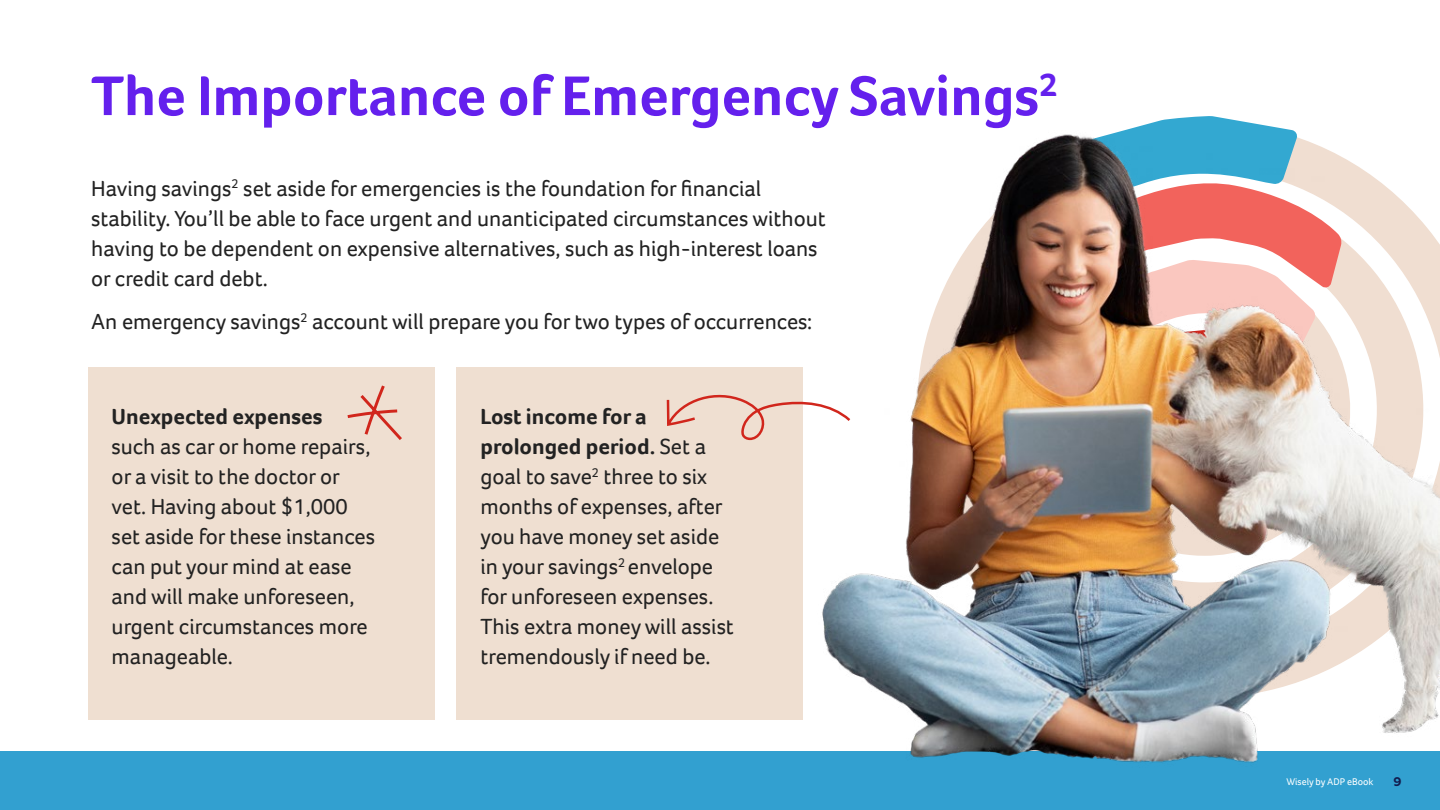
<style>
.page{position:relative;width:1440px;height:810px;background:#fff}
.page>*{position:absolute;margin:0;border:0;box-sizing:border-box;transform-origin:0 0}
.t1{font:700 57.5px "Foco";color:#6420ed}
.t2{font:22.5px/30px "Foco";color:#222}
.t3{font:700 22.5px "Foco";color:#222}
.t4{font:700 12.5px "Specter";color:#121c4e}
.t5{font:10px "Foco";color:#fff}
.s1{font-weight:700}
</style>
<div class="page">
<div style="left:0;top:752px;width:1440px;height:58px;background:#32a0d0"></div>
<div style="left:88px;top:367px;width:347px;height:353px;background:#efdfd1"></div>
<div style="left:456px;top:367px;width:346px;height:353px;background:#efdfd1"></div>
<img style="left:780px;top:116px;width:660px;height:647px">
<svg style="left:347px;top:385px;width:55px;height:55px"></svg>
<svg style="left:666px;top:386px;width:187px;height:56px"></svg>
<h1 class="t1" style="left:91px;top:58px;width:968px">The Importance of Emergency Savings<sup>2</sup></h1>
<p class="t2" style="left:91px;top:173px;width:736px">Having savings<sup>2</sup> set aside for emergencies is the foundation for financial stability. You’ll be able to face urgent and unanticipated circumstances without having to be dependent on expensive alternatives, such as high-interest loans or credit card debt.</p>
<p class="t2" style="left:91px;top:307px;width:723px">An emergency savings<sup>2</sup> account will prepare you for two types of occurrences:</p>
<p class="t3" style="left:112px;top:402px;width:212px">Unexpected expenses</p>
<p class="t2" style="left:112px;top:432px;width:265px">such as car or home repairs, or a visit to the doctor or vet. Having about $1,000 set aside for these instances can put your mind at ease and will make unforeseen, urgent circumstances more manageable.</p>
<p class="t2" style="left:480px;top:402px;width:255px"><span class="s1">Lost income for a prolonged period.</span> Set a goal to save<sup>2</sup> three to six months of expenses, after you have money set aside in your savings<sup>2</sup> envelope for unforeseen expenses.<br>This extra money will assist tremendously if need be.</p>
<p class="t5" style="left:1286px;top:775px;width:89px">Wisely by ADP eBook</p>
<p class="t4" style="left:1393px;top:773px;width:10px">9</p>
</div>
